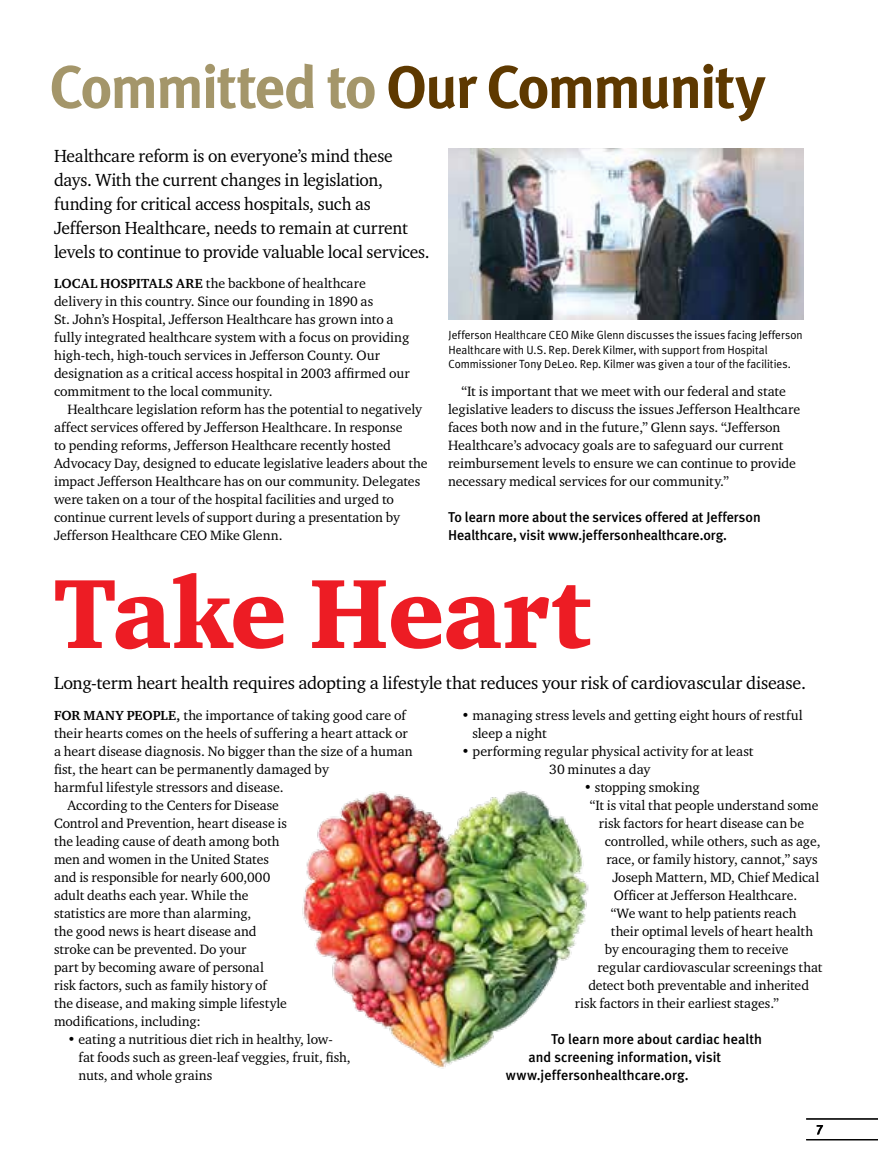
<style>
.page{position:relative;width:878px;height:1161px;background:#fff}
.page>*{position:absolute;margin:0;border:0;box-sizing:border-box;transform-origin:0 0}
.t1{font:100.8px "Charter ITC Blac";letter-spacing:-.01em;color:#ed1c24;scale:.96 1}
.t2{font:700 60px "Meta Plus";letter-spacing:-.03em;color:#5e3900}
.t3{font:18px/24px "Charter ITC";letter-spacing:-.015em;color:#000}
.t4{font:500 14.25px/18px "Meta Plus";color:#000}
.t5{font:13.8px/18px "Charter ITC";color:#000}
.t6{font:13.5px "Meta Plus Medium Caps";color:#000}
.t7{font:11.85px/14.2px "Meta Plus Normal";color:#000}
.s1{color:#a4966a}
.s2{font-weight:700;font-size:13.5px}
</style>
<div class="page">
<img style="left:448px;top:148px;width:355px;height:171px">
<img style="left:302px;top:791px;width:287px;height:278px">
<hr style="left:806px;top:1118px;width:72px;height:2px;background:#000">
<hr style="left:806px;top:1139px;width:72px;height:1px;background:#000">
<h2 class="t2" style="left:50px;top:52px;width:718px"><span class="s1">Committed to</span> Our Community</h2>
<p class="t3" style="left:54px;top:143px;width:377px">Healthcare reform is on everyone’s mind these days. With the current changes in legislation, funding for critical access hospitals, such as Jefferson Healthcare, needs to remain at current levels to continue to provide valuable local services.</p>
<p class="t5" style="left:54px;top:274px;width:357px"><span class="s2">LOCAL HOSPITALS ARE</span> the backbone of healthcare delivery in this country. Since our founding in 1890 as<br>St. John’s Hospital, Jefferson Healthcare has grown into a fully integrated healthcare system with a focus on providing high-tech, high-touch services in Jefferson County. Our designation as a critical access hospital in 2003 affirmed our commitment to the local community.</p>
<p class="t5" style="left:54px;top:400px;width:375px;text-indent:14px">Healthcare legislation reform has the potential to negatively affect services offered by Jefferson Healthcare. In response<br>to pending reforms, Jefferson Healthcare recently hosted Advocacy Day, designed to educate legislative leaders about the impact Jefferson Healthcare has on our community. Delegates were taken on a tour of the hospital facilities and urged to continue current levels of support during a presentation by Jefferson Healthcare CEO Mike Glenn.</p>
<p class="t7" style="left:448px;top:328px;width:355px">Jefferson Healthcare CEO Mike Glenn discusses the issues facing Jefferson<br>Healthcare with U.S. Rep. Derek Kilmer, with support from Hospital<br>Commissioner Tony DeLeo. Rep. Kilmer was given a tour of the facilities.</p>
<p class="t5" style="left:448px;top:382px;width:354px;text-indent:14px">“It is important that we meet with our federal and state legislative leaders to discuss the issues Jefferson Healthcare faces both now and in the future,” Glenn says. “Jefferson Healthcare’s advocacy goals are to safeguard our current reimbursement levels to ensure we can continue to provide necessary medical services for our community.”</p>
<p class="t4" style="left:448px;top:508px;width:314px">To learn more about the services offered at Jefferson<br>Healthcare, visit www.jeffersonhealthcare.org.</p>
<h1 class="t1" style="left:54px;top:551px;width:560px">Take Heart</h1>
<h3 class="t3" style="left:54px;top:670px;width:753px">Long-term heart health requires adopting a lifestyle that reduces your risk of cardiovascular disease.</h3>
<p class="t5" style="left:54px;top:706px;width:353px"><span class="s2">FOR MANY PEOPLE,</span> the importance of taking good care of</p>
<p class="t5" style="left:54px;top:724px;width:355px">their hearts comes on the heels of suffering a heart attack or</p>
<p class="t5" style="left:54px;top:742px;width:360px">a heart disease diagnosis. No bigger than the size of a human</p>
<p class="t5" style="left:54px;top:760px;width:276px">fist, the heart can be permanently damaged by</p>
<p class="t5" style="left:54px;top:778px;width:231px">harmful lifestyle stressors and disease.</p>
<p class="t5" style="left:68px;top:796px;width:213px">According to the Centers for Disease</p>
<p class="t5" style="left:54px;top:814px;width:234px">Control and Prevention, heart disease is</p>
<p class="t5" style="left:54px;top:832px;width:227px">the leading cause of death among both</p>
<p class="t5" style="left:54px;top:850px;width:216px">men and women in the United States</p>
<p class="t5" style="left:54px;top:868px;width:218px">and is responsible for nearly 600,000</p>
<p class="t5" style="left:54px;top:886px;width:196px">adult deaths each year. While the</p>
<p class="t5" style="left:54px;top:904px;width:199px">statistics are more than alarming,</p>
<p class="t5" style="left:54px;top:922px;width:204px">the good news is heart disease and</p>
<p class="t5" style="left:54px;top:940px;width:194px">stroke can be prevented. Do your</p>
<p class="t5" style="left:54px;top:958px;width:211px">part by becoming aware of personal</p>
<p class="t5" style="left:54px;top:976px;width:214px">risk factors, such as family history of</p>
<p class="t5" style="left:54px;top:994px;width:234px">the disease, and making simple lifestyle</p>
<p class="t5" style="left:54px;top:1012px;width:148px">modifications, including:</p>
<p class="t5" style="left:78px;top:1030px;width:274px;text-indent:-11px">• eating a nutritious diet rich in healthy, low&shy;fat foods such as green-leaf veggies, fruit, fish, nuts, and whole grains</p>
<p class="t5" style="left:472px;top:706px;width:332px;text-indent:-11px">• managing stress levels and getting eight hours of restful sleep a night</p>
<p class="t5" style="left:549px;top:742px;width:206px;text-indent:-88px">• performing regular physical activity for at least<br>30 minutes a day</p>
<p class="t5" style="left:584px;top:778px;width:117px">• stopping smoking</p>
<p class="t5" style="left:590px;top:796px;width:230px">“It is vital that people understand some</p>
<p class="t5" style="left:598px;top:814px;width:207px">risk factors for heart disease can be</p>
<p class="t5" style="left:604px;top:832px;width:217px">controlled, while others, such as age,</p>
<p class="t5" style="left:606px;top:850px;width:213px">race, or family history, cannot,” says</p>
<p class="t5" style="left:612px;top:868px;width:208px">Joseph Mattern, MD, Chief Medical</p>
<p class="t5" style="left:613px;top:886px;width:185px">Officer at Jefferson Healthcare.</p>
<p class="t5" style="left:611px;top:904px;width:187px">“We want to help patients reach</p>
<p class="t5" style="left:611px;top:922px;width:204px">their optimal levels of heart health</p>
<p class="t5" style="left:604px;top:940px;width:185px">by encouraging them to receive</p>
<p class="t5" style="left:597px;top:958px;width:226px">regular cardiovascular screenings that</p>
<p class="t5" style="left:588px;top:976px;width:222px">detect both preventable and inherited</p>
<p class="t5" style="left:574px;top:994px;width:206px">risk factors in their earliest stages.”</p>
<p class="t4" style="left:551px;top:1030px;width:212px">To learn more about cardiac health</p>
<p class="t4" style="left:528px;top:1048px;width:194px">and screening information, visit</p>
<p class="t4" style="left:506px;top:1066px;width:184px">www.jeffersonhealthcare.org.</p>
<p class="t6" style="left:816px;top:1122px;width:9px">7</p>
</div>
